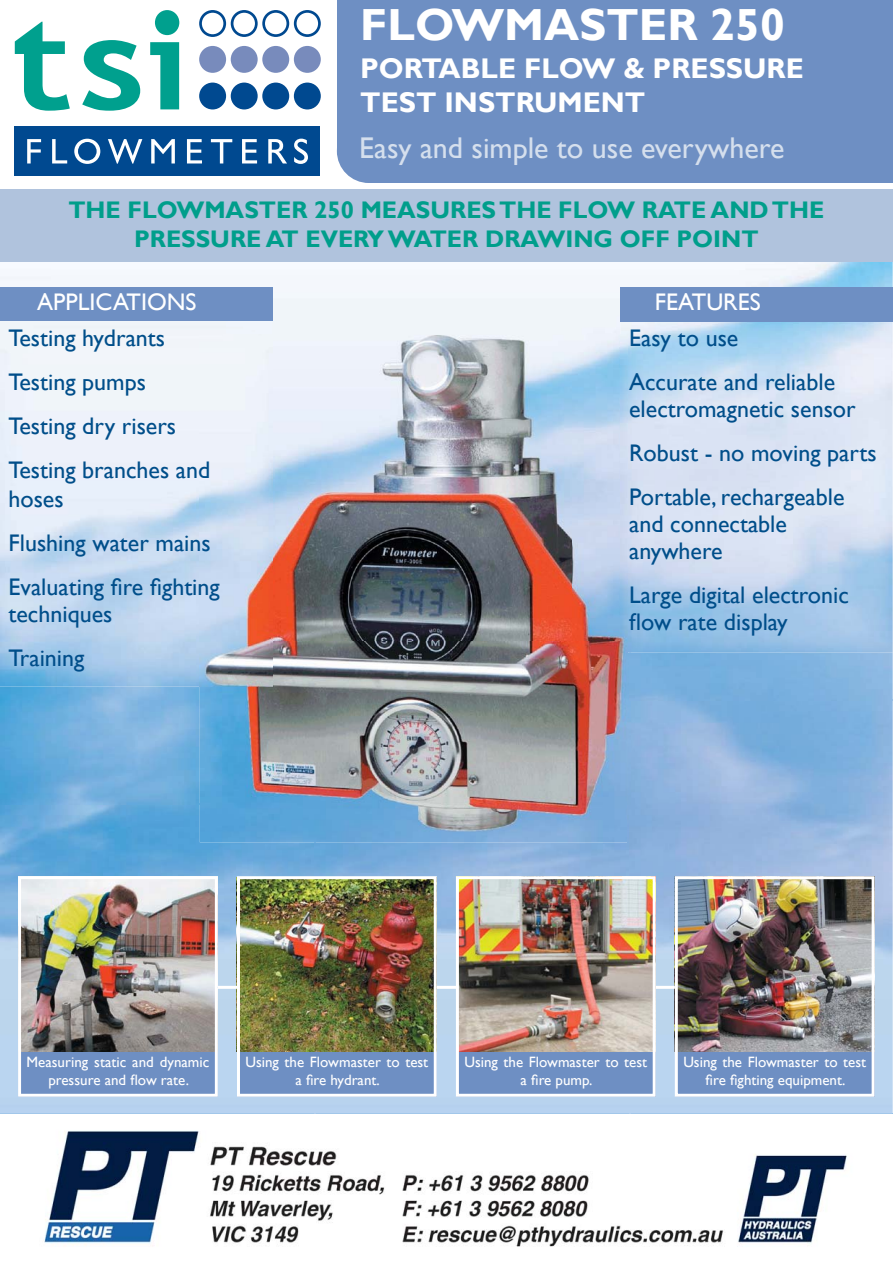
<style>
.page{position:relative;width:893px;height:1263px;background:#fff}
.page>*{position:absolute;margin:0;border:0;box-sizing:border-box;transform-origin:0 0}
.t1{font:700 45px "Gill Sans";color:#fff}
.t2{font:30px "Gill Sans";color:#d5dfed}
.t3{font:700 28.5px/34.2px "Gill Sans";color:#fff}
.t4{font:24px/44px "Gill Sans";color:#004e8a}
.t5{font:700 24px/28.8px "Gill Sans";color:#009e8b;text-align:center}
.t6{font:24px "Gill Sans";color:#fff}
.t7{font:15px/18px "Gill Sans";color:#fff;text-align:center}
</style>
<div class="page">
<img style="left:0;top:804px;width:629px;height:310px">
<img style="left:629px;top:653px;width:264px;height:461px">
<img style="left:0;top:687px;width:200px;height:117px">
<img style="left:627px;top:653px;width:3px;height:151px">
<img style="left:734px;top:261px;width:159px;height:26px">
<img style="left:200px;top:640px;width:427px;height:202px">
<img style="left:272px;top:335px;width:349px;height:305px">
<img style="left:241px;top:880px;width:192px;height:172px">
<div style="left:369px;top:0;width:524px;height:183px;background:#6e8fc3"></div>
<div style="left:337px;top:119px;width:64px;height:64px;background:#6e8fc3;border-radius:50%"></div>
<div style="left:337px;top:0;width:32px;height:151px;background:#6e8fc3"></div>
<svg style="left:199px;top:10px;width:121px;height:27px"></svg>
<svg style="left:199px;top:46px;width:121px;height:27px"></svg>
<svg style="left:199px;top:83px;width:121px;height:26px"></svg>
<div style="left:155px;top:10px;width:24px;height:25px;background:#00a08e;border-radius:50%"></div>
<svg style="left:150px;top:42px;width:29px;height:67px"></svg>
<svg style="left:82px;top:40px;width:58px;height:71px"></svg>
<svg style="left:15px;top:22px;width:55px;height:89px"></svg>
<div style="left:14px;top:126px;width:306px;height:49px;background:#004990"></div>
<svg style="left:27px;top:139px;width:14px;height:24px"></svg>
<svg style="left:52px;top:139px;width:15px;height:24px"></svg>
<svg style="left:74px;top:139px;width:26px;height:25px"></svg>
<svg style="left:108px;top:139px;width:34px;height:25px"></svg>
<svg style="left:151px;top:139px;width:24px;height:24px"></svg>
<svg style="left:187px;top:139px;width:15px;height:24px"></svg>
<svg style="left:211px;top:139px;width:21px;height:24px"></svg>
<svg style="left:242px;top:139px;width:15px;height:24px"></svg>
<svg style="left:268px;top:139px;width:19px;height:25px"></svg>
<svg style="left:294px;top:139px;width:14px;height:25px"></svg>
<div style="left:675px;top:1052px;width:199px;height:45px;background:#6e8fc3"></div>
<img style="left:22px;top:880px;width:192px;height:172px">
<img style="left:679px;top:880px;width:191px;height:172px">
<div style="left:18px;top:1052px;width:200px;height:45px;background:#6e8fc3"></div>
<div style="left:18px;top:876px;width:200px;height:221px;border:3px solid #fff"></div>
<div style="left:675px;top:876px;width:199px;height:221px;border:3px solid #fff"></div>
<hr style="left:437px;top:986px;width:19px;height:3px;background:#fff">
<hr style="left:217px;top:986px;width:20px;height:3px;background:#fff">
<div style="left:0;top:287px;width:272px;height:34px;background:#6e8fc3"></div>
<hr style="left:655px;top:986px;width:20px;height:3px;background:#fff">
<div style="left:621px;top:287px;width:272px;height:34px;background:#6e8fc3"></div>
<img style="left:460px;top:880px;width:192px;height:172px">
<div style="left:456px;top:1052px;width:200px;height:45px;background:#6e8fc3"></div>
<div style="left:456px;top:876px;width:200px;height:221px;border:3px solid #fff"></div>
<div style="left:237px;top:1052px;width:200px;height:45px;background:#6e8fc3"></div>
<div style="left:237px;top:876px;width:200px;height:221px;border:3px solid #fff"></div>
<img style="left:0;top:322px;width:226px;height:365px">
<img style="left:200px;top:335px;width:72px;height:352px">
<div style="left:0;top:189px;width:893px;height:72px;background:#b0c3dd"></div>
<img style="left:44px;top:1130px;width:803px;height:117px">
<h1 class="t1" style="left:360px;top:-2px;width:426px">FLOWMASTER 250</h1>
<p class="t3" style="left:360px;top:51px;width:445px">PORTABLE FLOW &amp; PRESSURE<br>TEST INSTRUMENT</p>
<p class="t2" style="left:359px;top:130px;width:427px">Easy and simple to use everywhere</p>
<p class="t5" style="left:68px;top:195px;width:757px">THE FLOWMASTER 250 MEASURES THE FLOW RATE AND THE<br>PRESSURE AT EVERY WATER DRAWING OFF POINT</p>
<p class="t6" style="left:37px;top:288px;width:161px">APPLICATIONS</p>
<p class="t6" style="left:655px;top:288px;width:107px">FEATURES</p>
<p class="t4" style="left:9px;top:316px;width:203px">Testing hydrants<br>Testing pumps<br>Testing dry risers<br>Testing branches and</p>
<p class="t4" style="left:9px;top:477px;width:213px">hoses<br>Flushing water mains<br>Evaluating fire fighting</p>
<p class="t4" style="left:9px;top:592px;width:105px">techniques<br>Training</p>
<p class="t4" style="left:629px;top:316px;width:208px">Easy to use<br>Accurate and reliable</p>
<p class="t4" style="left:629px;top:387px;width:249px">electromagnetic sensor<br>Robust - no moving parts<br>Portable, rechargeable</p>
<p class="t4" style="left:629px;top:510px;width:159px;line-height:27px">and connectable anywhere</p>
<p class="t4" style="left:629px;top:581px;width:221px;line-height:27px">Large digital electronic flow rate display</p>
<p class="t7" style="left:27px;top:1053px;width:184px">Measuring static and dynamic pressure and flow rate.</p>
<p class="t7" style="left:464px;top:1053px;width:184px">Using the Flowmaster to test a fire pump.</p>
<p class="t7" style="left:245px;top:1053px;width:184px">Using the Flowmaster to test a fire hydrant.</p>
<p class="t7" style="left:683px;top:1053px;width:184px">Using the Flowmaster to test fire fighting equipment.</p>
</div>
